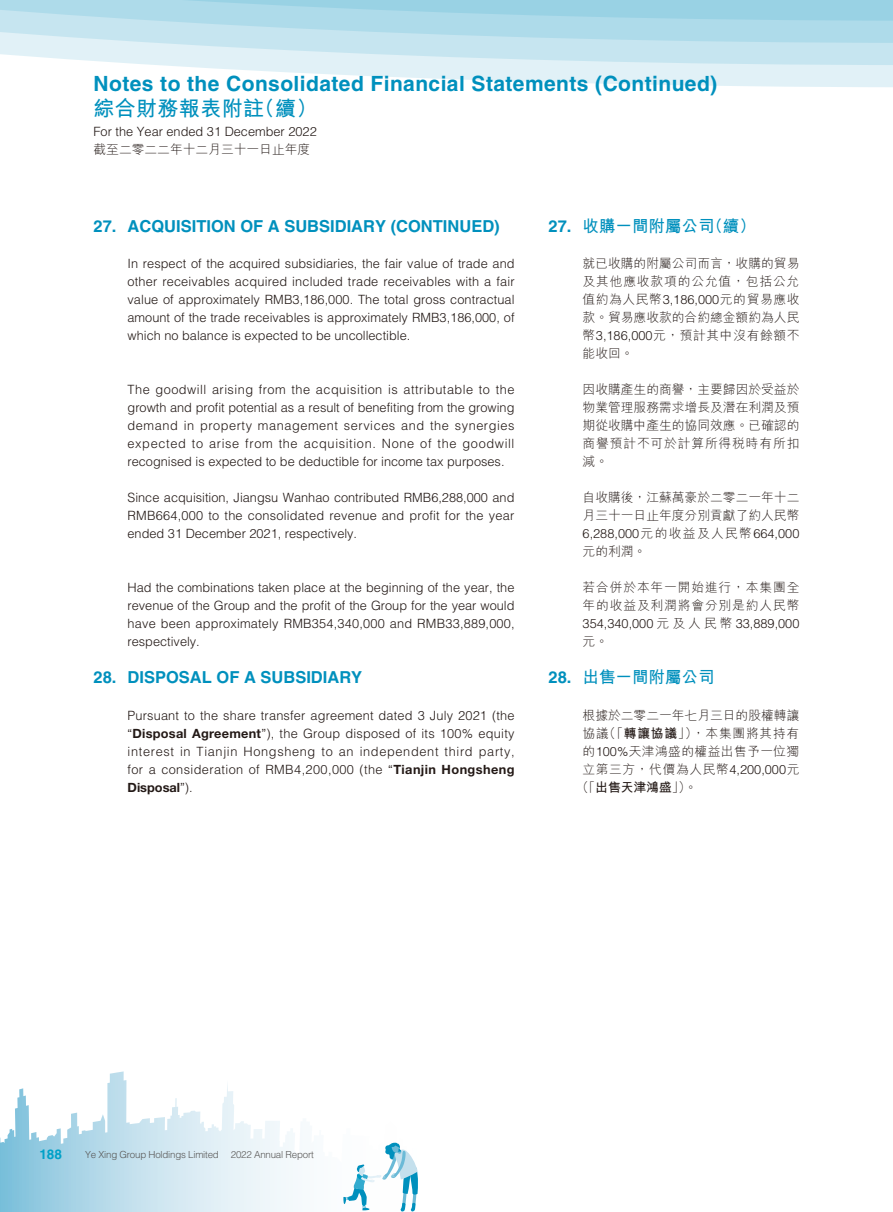
<style>
.page{position:relative;width:893px;height:1212px;background:#fff}
.page>*{position:absolute;margin:0;border:0;box-sizing:border-box;transform-origin:0 0}
.t1{font:700 21px "Helvetica LT Std";letter-spacing:.02em;color:#0090bd}
.t2{font:700 21px "M Hei HK";letter-spacing:.015em;color:#0090bd}
.t3{font:700 16.5px "Helvetica LT Std";color:#0090bd}
.t4{font:700 16.5px "M Hei HK";color:#0090bd}
.t5{font:700 13.5px "Helvetica LT Std";color:#00a1c8}
.t6{font:300 12.75px/18px "Helvetica LT Std";color:#231916;text-align:justify}
.t7{font:300 12.75px/18px "M Hei HK";color:#231916;text-align:justify}
.t8{font:300 12.75px/18px "M Hei HK";letter-spacing:.065em;color:#231916}
.t9{font:300 12.75px "M Hei HK";letter-spacing:.045em;color:#231916}
.t10{font:300 12.75px "M Hei HK";letter-spacing:.06em;color:#231916}
.t11{font:300 12.75px "M Hei HK";letter-spacing:.03em;color:#231916}
.t12{font:700 12.75px "Helvetica Neue LT Std";color:#231916}
.t13{font:700 12.75px "M Hei HK";color:#231916}
.t14{font:300 9.75px "Helvetica LT Std";letter-spacing:-.025em;color:#595857}
.s1{font-family:"Helvetica Neue LT Std"}
.s2{font-family:"Helvetica Neue LT Std";font-weight:700}
.s3{font-weight:300}
.s4{font-family:"Helvetica LT Std";font-weight:300}
.s5{font-family:"Helvetica LT Std"}
.s6{font-family:"M Hei HK"}
.s7{font-weight:700}
</style>
<div class="page">
<svg style="left:161px;top:65px;width:732px;height:22px;fill:#e1f1f7"></svg>
<svg style="left:0;top:43px;width:893px;height:22px;background:#d3eaf3"></svg>
<svg style="left:0;top:0;width:893px;height:43px;background:#afdbea"></svg>
<svg style="left:0;top:1074px;width:414px;height:138px"></svg>
<svg style="left:343px;top:1142px;width:75px;height:69px"></svg>
<h1 class="t1" style="left:94px;top:71px;width:625px">Notes to the Consolidated Financial Statements (Continued)</h1>
<h1 class="t2" style="left:94px;top:93px;width:226px">綜合財務報表附註（續）</h1>
<p class="t6" style="left:94px;top:123px;width:225px">For the Year ended 31 December 2022</p>
<p class="t7" style="left:94px;top:140px;width:218px">截至二零二二年十二月三十一日止年度</p>
<p class="t3" style="left:94px;top:216px;width:408px">27. ACQUISITION OF A SUBSIDIARY (CONTINUED)</p>
<p class="t6" style="left:128px;top:254px;width:389px">In respect of the acquired subsidiaries, the fair value of trade and other receivables acquired included trade receivables with a fair value of approximately RMB3,186,000. The total gross contractual amount of the trade receivables is approximately RMB3,186,000, of which no balance is expected to be uncollectible.</p>
<p class="t6" style="left:128px;top:380px;width:388px">The goodwill arising from the acquisition is attributable to the growth and profit potential as a result of benefiting from the growing demand in property management services and the synergies expected to arise from the acquisition. None of the goodwill recognised is expected to be deductible for income tax purposes.</p>
<p class="t6" style="left:128px;top:488px;width:388px">Since acquisition, Jiangsu Wanhao contributed RMB6,288,000 and RMB664,000 to the consolidated revenue and profit for the year ended 31 December 2021, respectively.</p>
<p class="t6" style="left:128px;top:578px;width:389px">Had the combinations taken place at the beginning of the year, the revenue of the Group and the profit of the Group for the year would have been approximately RMB354,340,000 and RMB33,889,000, respectively.</p>
<p class="t3" style="left:94px;top:667px;width:270px">28. DISPOSAL OF A SUBSIDIARY</p>
<p class="t6" style="left:128px;top:706px;width:389px">Pursuant to the share transfer agreement dated 3 July 2021 (the <span class="s1">“</span><span class="s2">Disposal Agreement</span><span class="s1">”</span>), the Group disposed of its 100% equity interest in Tianjin Hongsheng to an independent third party, for a consideration of RMB4,200,000 (the <span class="s1">“</span><span class="s2">Tianjin Hongsheng</span></p>
<p class="t12" style="left:128px;top:779px;width:67px">Disposal<span class="s3">”</span><span class="s4">).</span></p>
<p class="t4" style="left:549px;top:214px;width:209px"><span class="s5">27.</span> 收購一間附屬公司（續）</p>
<p class="t7" style="left:583px;top:254px;width:218px">就已收購的附屬公司而言，收購的貿易及其他應收款項的公允值，包括公允值約為人民幣<span class="s5">3,186,000</span>元的貿易應收款。貿易應收款的合約總金額約為人民幣<span class="s5">3,186,000</span>元，預計其中沒有餘額不能收回。</p>
<p class="t7" style="left:583px;top:380px;width:218px">因收購產生的商譽，主要歸因於受益於物業管理服務需求增長及潛在利潤及預期從收購中產生的協同效應。已確認的商譽預計不可於計算所得稅時有所扣減。</p>
<p class="t7" style="left:583px;top:488px;width:218px">自收購後，江蘇萬豪於二零二一年十二月三十一日止年度分別貢獻了約人民幣</p>
<p class="t6" style="left:583px;top:524px;width:218px">6,288,000<span class="s6">元的收益及人民幣</span>664,000</p>
<p class="t7" style="left:583px;top:542px;width:65px">元的利潤。</p>
<p class="t8" style="left:583px;top:578px;width:218px">若合併於本年一開始進行，本集團全年的收益及利潤將會分別是約人民幣</p>
<p class="t6" style="left:583px;top:614px;width:218px">354,340,000 <span class="s6">元及人民幣</span> 33,889,000</p>
<p class="t7" style="left:583px;top:632px;width:27px">元。</p>
<p class="t4" style="left:549px;top:665px;width:168px"><span class="s5">28.</span> 出售一間附屬公司</p>
<p class="t7" style="left:583px;top:706px;width:218px">根據於二零二一年七月三日的股權轉讓</p>
<p class="t10" style="left:583px;top:726px;width:218px">協議（「<span class="s7">轉讓協議</span>」），本集團將其持有</p>
<p class="t11" style="left:583px;top:744px;width:218px">的<span class="s5">100%</span>天津鴻盛的權益出售予一位獨</p>
<p class="t9" style="left:583px;top:762px;width:218px">立第三方，代價為人民幣<span class="s5">4,200,000</span>元</p>
<p class="t13" style="left:576px;top:778px;width:123px"><span class="s3">（「</span>出售天津鴻盛<span class="s3">」）。</span></p>
<p class="t5" style="left:39px;top:1146px;width:24px">188</p>
<p class="t14" style="left:85px;top:1149px;width:230px">Ye Xing Group Holdings Limited 2022 Annual Report</p>
</div>
